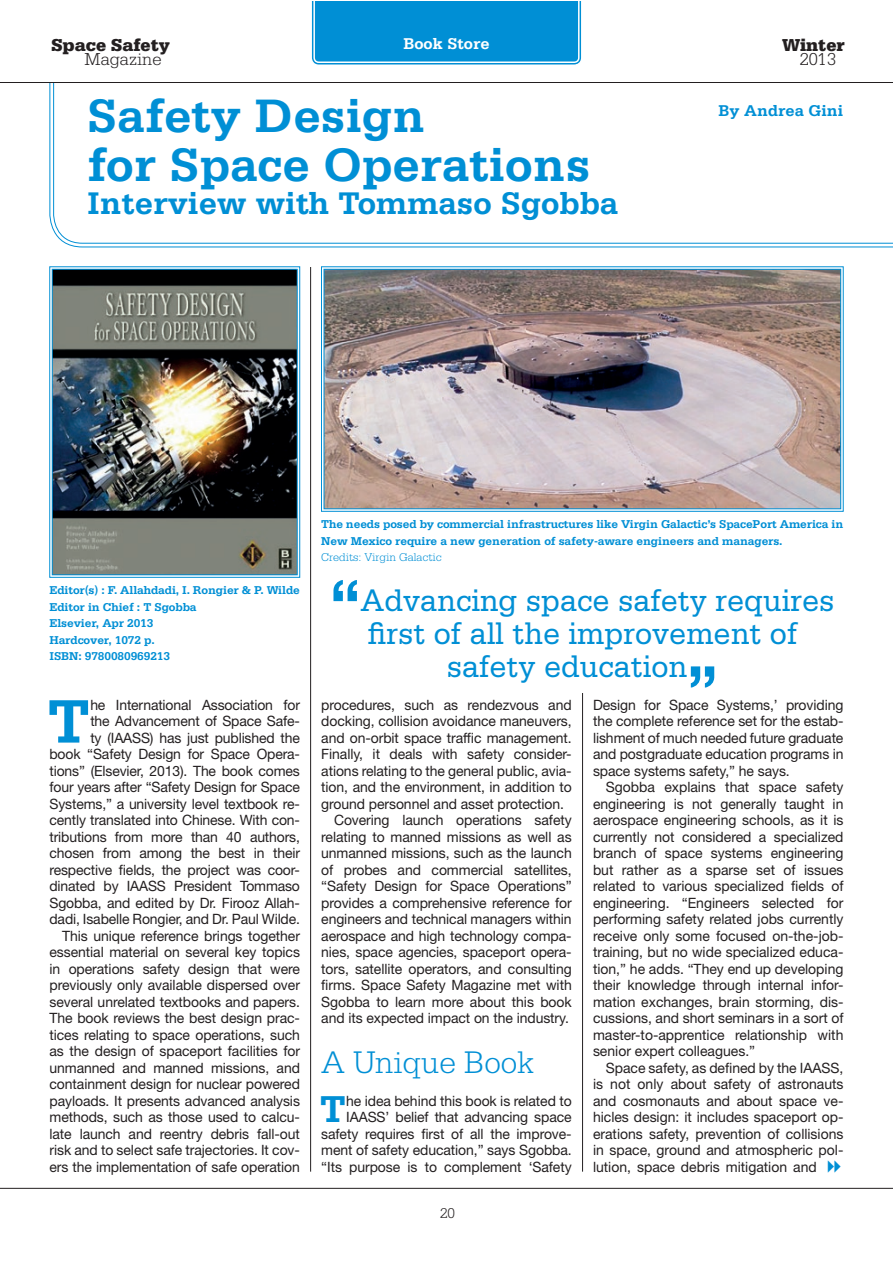
<style>
.page{position:relative;width:893px;height:1263px;background:#fff}
.page>*{position:absolute;margin:0;border:0;box-sizing:border-box;transform-origin:0 0}
.t1{font:700 64.65px "Serifa Std";color:#008fd5}
.t2{font:700 49.5px/49.5px "Serifa Std";color:#008fd5}
.t3{font:700 39.45px "Serifa Std";color:#008fd5}
.t4{font:33px/33px "Serifa Std";color:#008fd5;text-align:center;scale:.93 1}
.t5{font:700 33px "Serifa Std";color:#008fd5}
.t6{font:300 33px "Serifa Std";color:#008fd5}
.t7{font:900 18.3px "Serifa Std";color:#231f20}
.t8{font:300 18.3px "Serifa Std";color:#231f20}
.t9{font:700 16.5px "Serifa Std";color:#008fd5}
.t10{font:700 16.5px "Serifa Std";color:#fff}
.t11{font:300 15px "Serifa Std";color:#231f20}
.t12{font:14.25px/16.5px "Helvetica Neue LT Std";letter-spacing:-.005em;color:#231f20;text-align:justify}
.t13{font:700 12px/16.5px "Serifa Std";letter-spacing:-.01em;color:#008fd5}
.t14{font:300 12px "Serifa Std";color:#008fd5}
.s1{font-family:"Helvetica Neue LT Std";font-weight:700;font-size:66px}
</style>
<div class="page">
<hr style="left:310px;top:116px;width:1px;height:1056px;background:#231f20">
<hr style="left:582px;top:116px;width:1px;height:1056px;background:#231f20">
<svg style="left:53px;top:83px;width:839px;height:161px"></svg>
<svg style="left:49px;top:266px;width:251px;height:312px"></svg>
<img style="left:52px;top:269px;width:246px;height:306px">
<svg style="left:321px;top:266px;width:523px;height:246px"></svg>
<img style="left:323px;top:269px;width:518px;height:240px">
<hr style="left:0;top:1188px;width:892px;height:1px;background:#231f20">
<hr style="left:0;top:82px;width:892px;height:1px;background:#231f20">
<div style="left:311px;top:1px;width:271px;height:64px;background:#008fd5"></div>
<p class="t7" style="left:51px;top:34px;width:120px">Space Safety</p>
<p class="t8" style="left:84px;top:49px;width:79px">Magazine</p>
<p class="t10" style="left:403px;top:34px;width:88px">Book Store</p>
<p class="t7" style="left:782px;top:34px;width:64px">Winter</p>
<p class="t8" style="left:800px;top:49px;width:38px">2013</p>
<h2 class="t2" style="left:87px;top:90px;width:505px">Safety Design<br>for Space Operations</h2>
<h3 class="t5" style="left:87px;top:184px;width:533px">Interview with Tommaso Sgobba</h3>
<p class="t9" style="left:719px;top:100px;width:126px">By Andrea Gini</p>
<p class="t13" style="left:50px;top:582px;width:252px">Editor(s) : F. Allahdadi, I. Rongier &amp; P. Wilde<br>Editor in Chief : T Sgobba<br>Elsevier, Apr 2013<br>Hardcover, 1072 p.<br>ISBN: 9780080969213</p>
<p class="t13" style="left:321px;top:516px;width:524px">The needs posed by commercial infrastructures like Virgin Galactic’s SpacePort America in<br>New Mexico require a new generation of safety-aware engineers and managers.</p>
<p class="t14" style="left:321px;top:550px;width:122px">Credits: Virgin Galactic</p>
<h3 class="t4" style="left:330px;top:584px;width:544px"><span class="s1">“</span>Advancing space safety requires first of all the improvement of safety education<span class="s1">„</span></h3>
<p class="t12" style="left:50px;top:696px;width:252px;text-align:right">he International Association for<br>the Advancement of Space Safe-<br>ty (IAASS) has just published the<br>book “Safety Design for Space Opera&shy;tions” (Elsevier, 2013). The book comes four years after “Safety Design for Space Systems,” a university level textbook re&shy;cently translated into Chinese. With con&shy;tributions from more than 40 authors, chosen from among the best in their respective fields, the project was coor&shy;dinated by IAASS President Tommaso Sgobba, and edited by Dr. Firooz Allah&shy;dadi, Isabelle Rongier, and Dr. Paul Wilde.<br>This unique reference brings together essential material on several key topics in operations safety design that were previously only available dispersed over several unrelated textbooks and papers.<br>The book reviews the best design prac&shy;tices relating to space operations, such as the design of spaceport facilities for unmanned and manned missions, and containment design for nuclear powered payloads. It presents advanced analysis methods, such as those used to calcu&shy;late launch and reentry debris fall-out risk and to select safe trajectories. It cov&shy;ers the implementation of safe operation</p>
<p class="t12" style="left:321px;top:696px;width:252px">procedures, such as rendezvous and</p>
<h1 class="t1" style="left:47px;top:683px;width:45px">T</h1>
<p class="t12" style="left:321px;top:712px;width:252px">docking, collision avoidance maneuvers,</p>
<p class="t12" style="left:321px;top:729px;width:252px">and on-orbit space traffic management.</p>
<p class="t12" style="left:321px;top:745px;width:252px">Finally, it deals with safety consider-</p>
<p class="t12" style="left:321px;top:762px;width:252px">ations relating to the general public, avia-</p>
<p class="t12" style="left:321px;top:778px;width:252px">tion, and the environment, in addition to</p>
<p class="t12" style="left:321px;top:795px;width:244px">ground personnel and asset protection.</p>
<p class="t12" style="left:334px;top:811px;width:239px">Covering launch operations safety</p>
<p class="t12" style="left:321px;top:828px;width:252px">relating to manned missions as well as</p>
<p class="t12" style="left:321px;top:844px;width:252px">unmanned missions, such as the launch</p>
<p class="t12" style="left:321px;top:861px;width:252px">of probes and commercial satellites,</p>
<p class="t12" style="left:321px;top:877px;width:252px">“Safety Design for Space Operations”</p>
<p class="t12" style="left:321px;top:894px;width:252px">provides a comprehensive reference for</p>
<p class="t12" style="left:321px;top:910px;width:252px">engineers and technical managers within</p>
<p class="t12" style="left:321px;top:927px;width:252px">aerospace and high technology compa-</p>
<p class="t12" style="left:321px;top:943px;width:252px">nies, space agencies, spaceport opera-</p>
<p class="t12" style="left:321px;top:960px;width:252px">tors, satellite operators, and consulting</p>
<p class="t12" style="left:321px;top:976px;width:252px">firms. Space Safety Magazine met with</p>
<p class="t12" style="left:321px;top:993px;width:252px">Sgobba to learn more about this book</p>
<p class="t12" style="left:321px;top:1009px;width:249px">and its expected impact on the industry.</p>
<h3 class="t6" style="left:321px;top:1043px;width:214px">A Unique Book</h3>
<h3 class="t3" style="left:320px;top:1086px;width:28px">T</h3>
<p class="t12" style="left:321px;top:1092px;width:252px;text-align:right">he idea behind this book is related to IAASS’ belief that advancing space safety requires first of all the improve&shy;ment of safety education,” says Sgobba. “Its purpose is to complement ‘Safety</p>
<p class="t11" style="left:440px;top:1204px;width:16px">20</p>
<p class="t12" style="left:593px;top:696px;width:252px">Design for Space Systems,’ providing the complete reference set for the estab&shy;lishment of much needed future graduate and postgraduate education programs in space systems safety,” he says.</p>
<p class="t12" style="left:593px;top:778px;width:252px;text-indent:13px">Sgobba explains that space safety engineering is not generally taught in aerospace engineering schools, as it is currently not considered a specialized branch of space systems engineering but rather as a sparse set of issues related to various specialized fields of engineering. “Engineers selected for performing safety related jobs currently receive only some focused on-the-job&shy;training, but no wide specialized educa&shy;tion,” he adds. “They end up developing their knowledge through internal infor&shy;mation exchanges, brain storming, dis&shy;cussions, and short seminars in a sort of master-to-apprentice relationship with senior expert colleagues.”</p>
<p class="t12" style="left:593px;top:1059px;width:252px;text-indent:13px">Space safety, as defined by the IAASS, is not only about safety of astronauts and cosmonauts and about space ve&shy;hicles design: it includes spaceport op&shy;erations safety, prevention of collisions in space, ground and atmospheric pol&shy;lution, space debris mitigation and</p>
</div>
